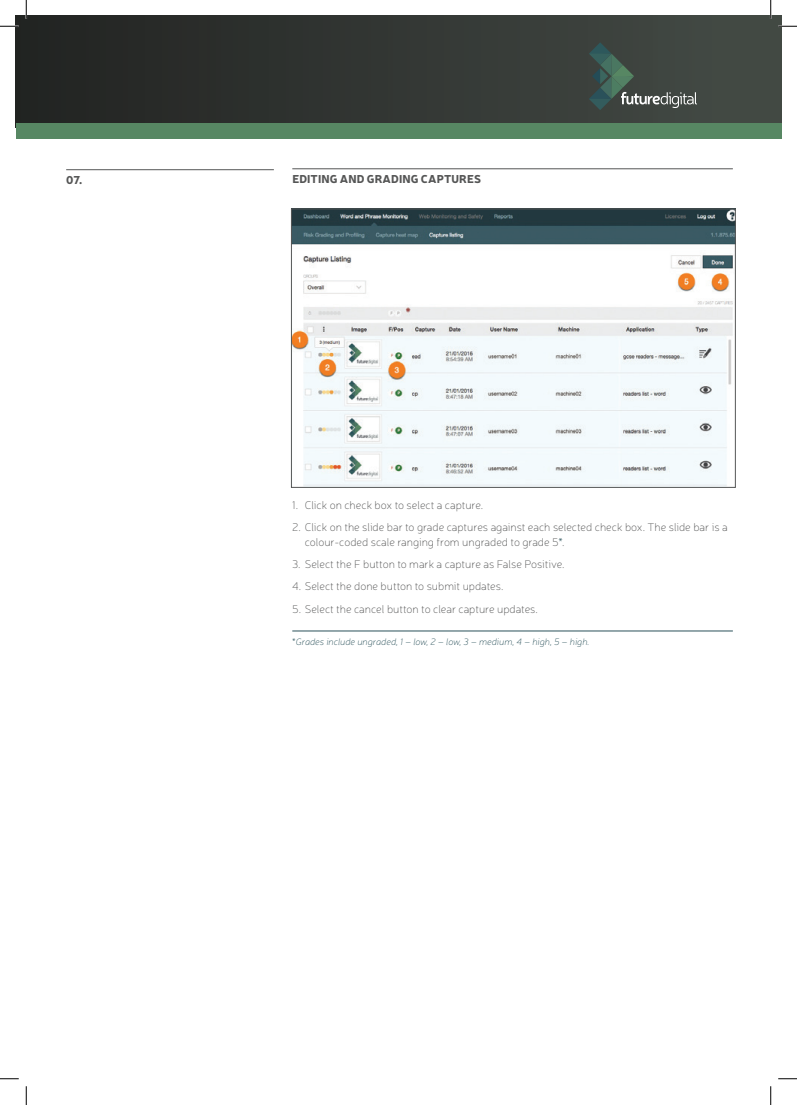
<style>
.page{position:relative;width:797px;height:1105px;background:#fff}
.page>*{position:absolute;margin:0;border:0;box-sizing:border-box;transform-origin:0 0}
.t1{font:100 11.25px/15px "Neris";color:#555656}
.t2{font:900 11.25px "Neris";letter-spacing:.01em;color:#555656}
.t3{font:italic 100 9.38px "Neris";color:#2a515a}
.s1{color:#2a515a}
</style>
<div class="page">
<div style="left:16px;top:16px;width:765px;height:112px;background:linear-gradient(to right,#222322,#444b46)"></div>
<div style="left:16px;top:123px;width:765px;height:16px;background:#578763"></div>
<svg style="left:589px;top:42px;width:108px;height:68px;background:#47544e"></svg>
<hr style="left:292px;top:169px;width:441px;height:1px;background:#555656">
<hr style="left:292px;top:631px;width:441px;height:1px;background:#2a515a">
<hr style="left:66px;top:169px;width:208px;height:1px;background:#555656">
<img style="left:293px;top:211px;width:440px;height:275px">
<div style="left:291px;top:209px;width:444px;height:279px;border:1px solid #555656"></div>
<svg style="left:0;top:25px;width:19px;height:2px"></svg>
<svg style="left:778px;top:25px;width:19px;height:2px"></svg>
<svg style="left:0;top:1078px;width:19px;height:1px"></svg>
<svg style="left:778px;top:1078px;width:19px;height:1px"></svg>
<svg style="left:25px;top:0;width:2px;height:19px"></svg>
<svg style="left:25px;top:1086px;width:2px;height:19px"></svg>
<svg style="left:770px;top:0;width:1px;height:19px"></svg>
<svg style="left:770px;top:1086px;width:1px;height:19px"></svg>
<p class="t2" style="left:66px;top:172px;width:17px">07.</p>
<p class="t2" style="left:292px;top:171px;width:190px">EDITING AND GRADING CAPTURES</p>
<p class="t1" style="left:292px;top:498px;width:192px">1. Click on check box to select a capture.</p>
<p class="t1" style="left:305px;top:520px;width:424px;text-indent:-12px">2. Click on the slide bar to grade captures against each selected check box. The slide bar is a colour-coded scale ranging from ungraded to grade 5<span class="s1">*</span>.</p>
<p class="t1" style="left:292px;top:557px;width:274px">3. Select the F button to mark a capture as False Positive.</p>
<p class="t1" style="left:292px;top:579px;width:213px">4. Select the done button to submit updates.</p>
<p class="t1" style="left:292px;top:601px;width:247px">5. Select the cancel button to clear capture updates.</p>
<p class="t3" style="left:292px;top:636px;width:299px">*Grades include ungraded, 1 – low, 2 – low, 3 – medium, 4 – high, 5 – high.</p>
</div>
